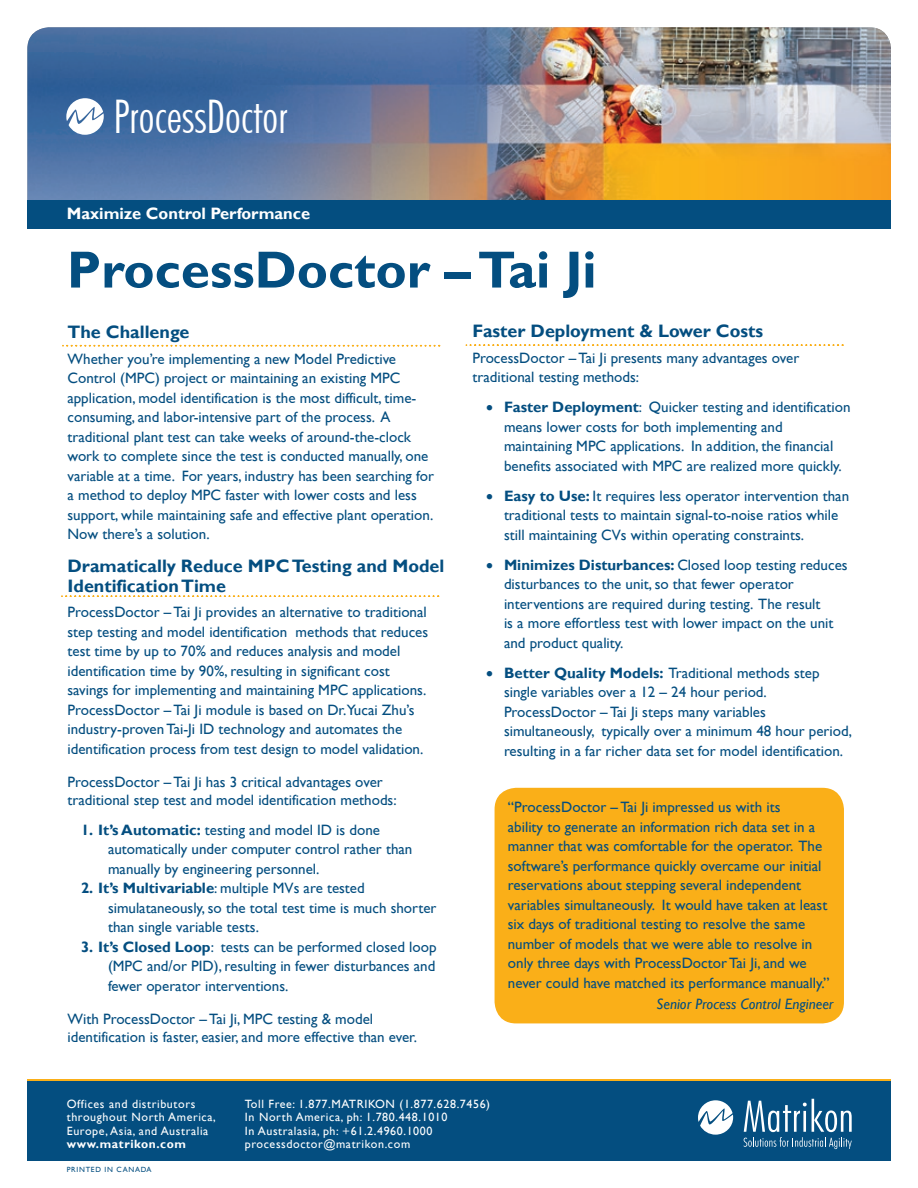
<style>
.page{position:relative;width:918px;height:1188px;background:#fff}
.page>*{position:absolute;margin:0;border:0;box-sizing:border-box;transform-origin:0 0}
.t1{font:700 52.5px "Gill Sans";color:#044e80}
.t2{font:300 condensed 46.35px "Futura BT";color:#fff}
.t3{font:700 18px/19.5px "Gill Sans";color:#044e80}
.t4{font:700 16.5px "Gill Sans";color:#fff}
.t5{font:15px/19.5px "Gill Sans";color:#044e80}
.t6{font:italic 15px "Gill Sans";color:#044e80}
.t7{font:12px/13.5px "Gill Sans";letter-spacing:.05em;color:#fff}
.t8{font:700 12px "Gill Sans";letter-spacing:.05em;color:#fff}
.t9{font:7.5px "Gill Sans";letter-spacing:.095em;color:#044e80}
.s1{font-weight:700}
</style>
<div class="page">
<img style="left:27px;top:27px;width:864px;height:172px">
<div style="left:14px;top:200px;width:880px;height:28px;background:#044e80"></div>
<div style="left:0;top:1081px;width:918px;height:107px;background:#044e80"></div>
<svg style="left:698px;top:1100px;width:35px;height:35px"></svg>
<svg style="left:744px;top:1099px;width:108px;height:50px"></svg>
<div style="left:0;top:1161px;width:918px;height:27px;background:#fff"></div>
<hr style="left:14px;top:1080px;width:904px;height:1px;background:#faaf18">
<div style="left:891px;top:0;width:27px;height:1188px;background:#fff"></div>
<div style="left:0;top:0;width:27px;height:1188px;background:#fff"></div>
<svg style="left:66px;top:98px;width:38px;height:37px"></svg>
<svg style="left:62px;top:345px;width:378px;height:1px"></svg>
<svg style="left:61px;top:595px;width:378px;height:2px"></svg>
<svg style="left:466px;top:344px;width:378px;height:2px"></svg>
<div style="left:495px;top:788px;width:349px;height:235px;background:#faaf18;border-radius:22px"></div>
<h2 class="t2" style="left:113px;top:89px;width:176px">ProcessDoctor</h2>
<p class="t4" style="left:67px;top:204px;width:245px">Maximize Control Performance</p>
<h1 class="t1" style="left:67px;top:239px;width:531px">ProcessDoctor – Tai Ji</h1>
<p class="t3" style="left:68px;top:322px;width:123px">The Challenge</p>
<p class="t5" style="left:68px;top:349px;width:368px">Whether you’re implementing a new Model Predictive Control (MPC) project or maintaining an existing MPC application, model identification is the most difficult, time&shy;consuming, and labor-intensive part of the process. A traditional plant test can take weeks of around-the-clock work to complete since the test is conducted manually, one variable at a time. For years, industry has been searching for a method to deploy MPC faster with lower costs and less support, while maintaining safe and effective plant operation.<br>Now there’s a solution.</p>
<p class="t3" style="left:68px;top:556px;width:378px">Dramatically Reduce MPC Testing and Model<br>Identification Time</p>
<p class="t5" style="left:68px;top:603px;width:362px">ProcessDoctor – Tai Ji provides an alternative to traditional step testing and model identification methods that reduces test time by up to 70% and reduces analysis and model identification time by 90%, resulting in significant cost savings for implementing and maintaining MPC applications.<br>ProcessDoctor – Tai Ji module is based on Dr.Yucai Zhu’s industry-proven Tai-Ji ID technology and automates the identification process from test design to model validation.</p>
<p class="t5" style="left:68px;top:773px;width:331px;line-height:18px">ProcessDoctor – Tai Ji has 3 critical advantages over traditional step test and model identification methods:</p>
<p class="t5" style="left:108px;top:820px;width:306px;text-indent:-27px"><span class="s1">1. It’s Automatic:</span> testing and model ID is done automatically under computer control rather than manually by engineering personnel.</p>
<p class="t5" style="left:108px;top:879px;width:330px;text-indent:-27px"><span class="s1">2. It’s Multivariable</span>: multiple MVs are tested simulataneously, so the total test time is much shorter than single variable tests.</p>
<p class="t5" style="left:108px;top:937px;width:330px;text-align:justify;text-indent:-27px"><span class="s1">3. It’s Closed Loop</span>: tests can be performed closed loop (MPC and/or PID), resulting in fewer disturbances and fewer operator interventions.</p>
<p class="t5" style="left:68px;top:1010px;width:351px;line-height:18px">With ProcessDoctor – Tai Ji, MPC testing &amp; model identification is faster, easier, and more effective than ever.</p>
<p class="t3" style="left:472px;top:321px;width:292px">Faster Deployment &amp; Lower Costs</p>
<p class="t5" style="left:472px;top:348px;width:328px">ProcessDoctor – Tai Ji presents many advantages over traditional testing methods:</p>
<p class="t5" style="left:504px;top:398px;width:348px;text-indent:-18px">• <span class="s1">Faster Deployment</span>: Quicker testing and identification means lower costs for both implementing and maintaining MPC applications. In addition, the financial benefits associated with MPC are realized more quickly.</p>
<p class="t5" style="left:504px;top:486px;width:347px;text-indent:-18px">• <span class="s1">Easy to Use:</span> It requires less operator intervention than traditional tests to maintain signal-to-noise ratios while still maintaining CVs within operating constraints.</p>
<p class="t5" style="left:504px;top:555px;width:345px;text-indent:-18px">• <span class="s1">Minimizes Disturbances:</span> Closed loop testing reduces disturbances to the unit, so that fewer operator interventions are required during testing. The result<br>is a more effortless test with lower impact on the unit and product quality.</p>
<p class="t5" style="left:504px;top:663px;width:350px;text-indent:-18px">• <span class="s1">Better Quality Models:</span> Traditional methods step single variables over a 12 – 24 hour period.<br>ProcessDoctor – Tai Ji steps many variables simultaneously, typically over a minimum 48 hour period, resulting in a far richer data set for model identification.</p>
<p class="t5" style="left:508px;top:797px;width:323px">“ProcessDoctor – Tai Ji impressed us with its<br>ability to generate an information rich data set in a manner that was comfortable for the operator. The software’s performance quickly overcame our initial reservations about stepping several independent variables simultaneously. It would have taken at least six days of traditional testing to resolve the same number of models that we were able to resolve in only three days with ProcessDoctor Tai Ji, and we never could have matched its performance manually.”</p>
<p class="t6" style="left:657px;top:995px;width:178px">Senior Process Control Engineer</p>
<p class="t7" style="left:67px;top:1097px;width:151px">Offices and distributors throughout North America,<br>Europe, Asia, and Australia</p>
<p class="t8" style="left:67px;top:1137px;width:121px">www.matrikon.com</p>
<p class="t9" style="left:67px;top:1165px;width:86px">PRINTED IN CANADA</p>
<p class="t7" style="left:245px;top:1097px;width:247px">Toll Free: 1.877.MATRIKON (1.877.628.7456)<br>In North America, ph: 1.780.448.1010<br>In Australasia, ph: +61.2.4960.1000 processdoctor@matrikon.com</p>
</div>
